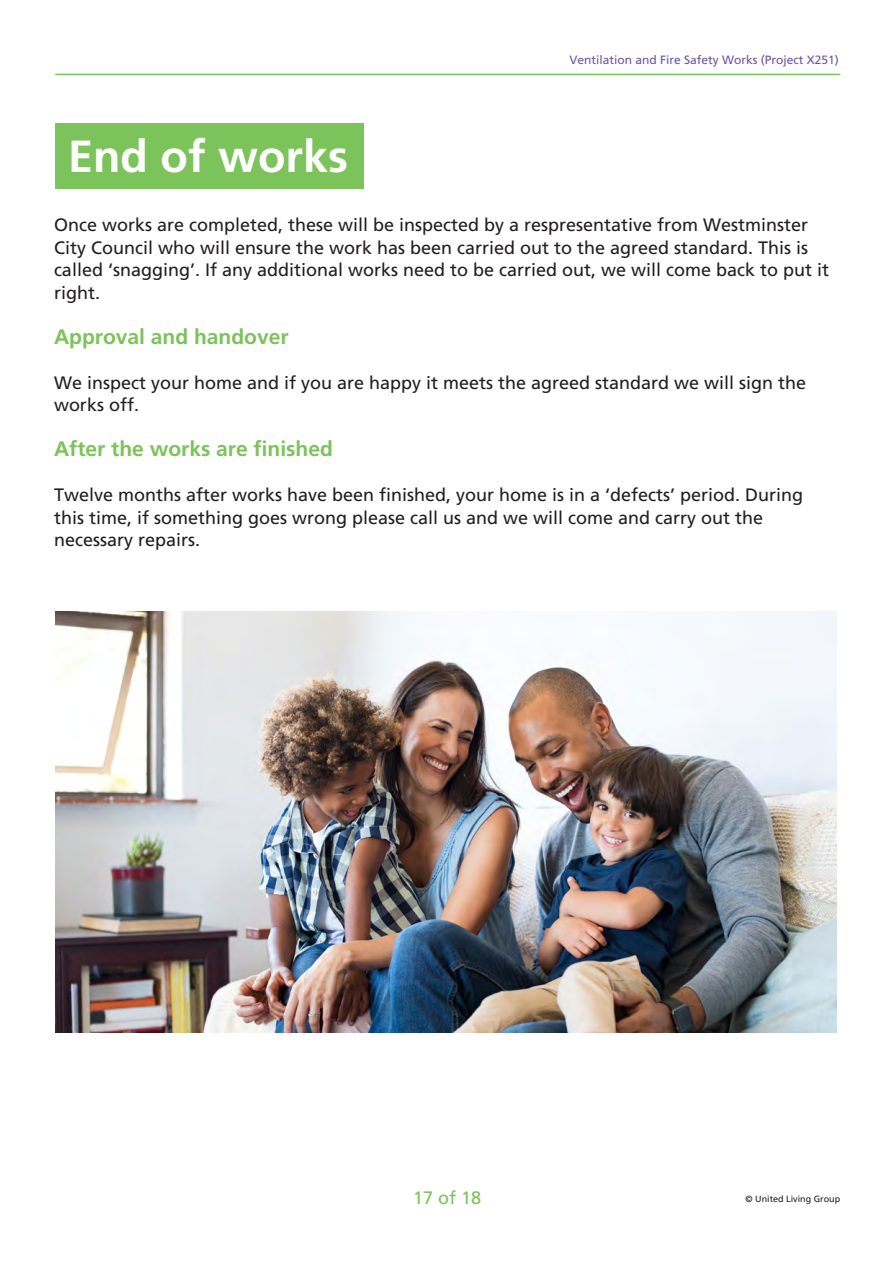
<style>
.page{position:relative;width:893px;height:1263px;background:#fff}
.page>*{position:absolute;margin:0;border:0;box-sizing:border-box;transform-origin:0 0}
.t1{font:700 45px "Frutiger CE";color:#fff}
.t2{font:700 21px "Frutiger CE";color:#7bc35a}
.t3{font:18px/22.5px "Frutiger CE";color:#231f20}
.t4{font:18px "Frutiger CE";color:#7bc35a}
.t5{font:12px "Frutiger";color:#6855a3}
.t6{font:9px "Frutiger CE";color:#231f20}
</style>
<div class="page">
<hr style="left:55px;top:74px;width:785px;height:1px;background:#7bc35a">
<div style="left:55px;top:123px;width:309px;height:66px;background:#7bc35a"></div>
<hr style="left:892px;top:0;width:1px;height:1263px;background:#7bc35a">
<img style="left:55px;top:611px;width:782px;height:421px">
<p class="t1" style="left:68px;top:129px;width:282px">End of works</p>
<p class="t5" style="left:569px;top:52px;width:271px">Ventilation and Fire Safety Works (Project X251)</p>
<p class="t3" style="left:54px;top:214px;width:777px">Once works are completed, these will be inspected by a respresentative from Westminster City Council who will ensure the work has been carried out to the agreed standard. This is called ‘snagging’. If any additional works need to be carried out, we will come back to put it right.</p>
<p class="t2" style="left:54px;top:324px;width:236px">Approval and handover</p>
<p class="t3" style="left:54px;top:371px;width:754px">We inspect your home and if you are happy it meets the agreed standard we will sign the works off.</p>
<p class="t2" style="left:54px;top:436px;width:280px">After the works are finished</p>
<p class="t3" style="left:54px;top:484px;width:751px">Twelve months after works have been finished, your home is in a ‘defects’ period. During this time, if something goes wrong please call us and we will come and carry out the</p>
<p class="t3" style="left:54px;top:529px;width:148px">necessary repairs.</p>
<p class="t4" style="left:413px;top:1187px;width:70px">17 of 18</p>
<p class="t6" style="left:745px;top:1194px;width:96px">© United Living Group</p>
</div>
